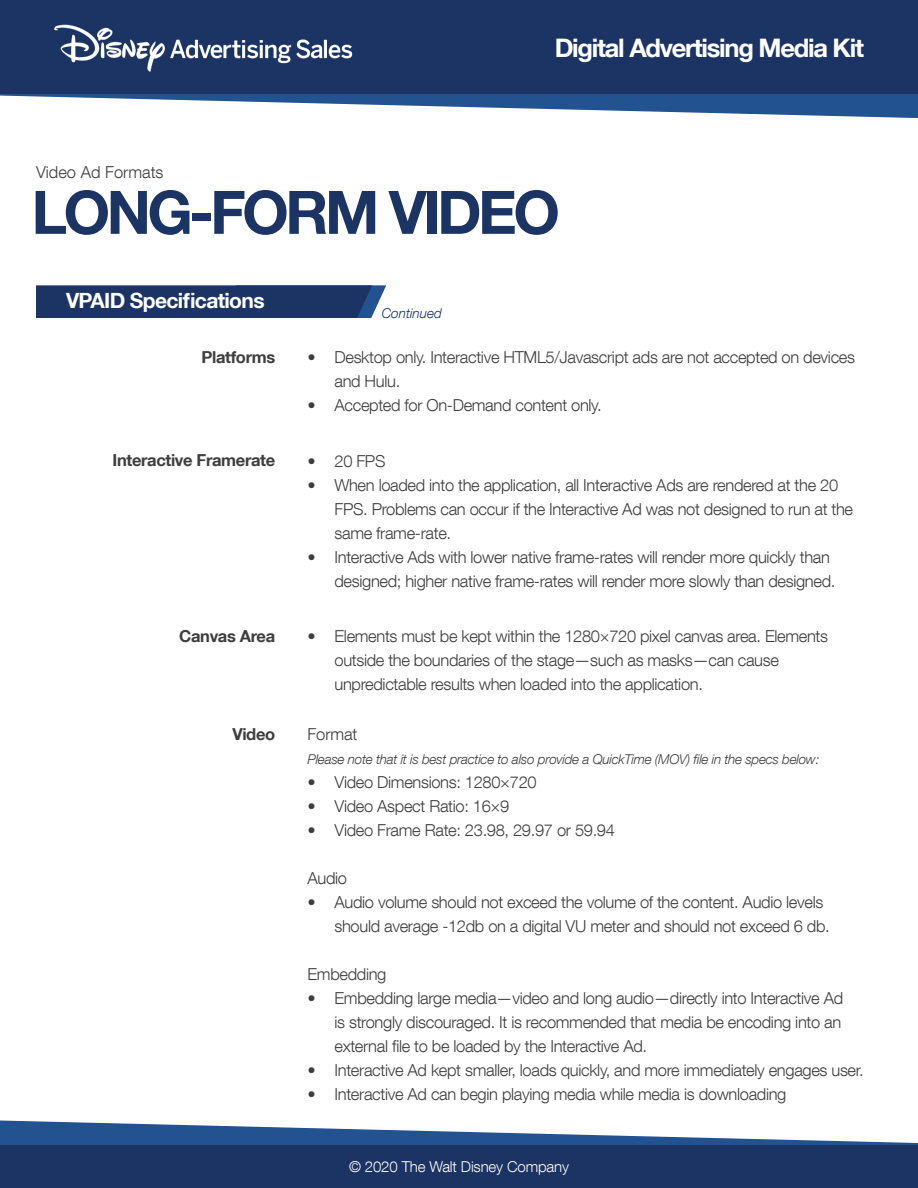
<style>
.page{position:relative;width:918px;height:1188px;background:#fff}
.page>*{position:absolute;margin:0;border:0;box-sizing:border-box;transform-origin:0 0}
.t1{font:700 60px "Helvetica Neue LT Com";letter-spacing:-.06em;color:#1b3463}
.t2{font:700 25.5px "Helvetica Neue LT Com";letter-spacing:-.05em;color:#fff}
.t3{font:700 21px "Helvetica Neue LT Com";letter-spacing:-.03em;color:#fff}
.t4{font:300 16.5px/24px "Helvetica Neue LT Com";letter-spacing:-.02em;color:#3e3e3f}
.t5{font:700 16.5px "Helvetica Neue LT Com";letter-spacing:-.02em;color:#3e3e3f}
.t6{font:300 16.5px "Helvetica Neue LT Com";color:#3e3e3f}
.t7{font:300 15px "Helvetica Neue LT Com";letter-spacing:-.01em;color:#fff}
.t8{font:italic 300 13.5px "Helvetica Neue LT Com";letter-spacing:-.02em;color:#3e3e3f}
.t9{font:italic 300 13.5px "Helvetica Neue LT Com";color:#1b3463}
</style>
<div class="page">
<svg style="left:0;top:1120px;width:918px;height:25px;fill:#22528f"></svg>
<div style="left:0;top:1145px;width:918px;height:43px;background:#1b3463"></div>
<svg style="left:0;top:93px;width:918px;height:25px;fill:#22528f"></svg>
<div style="left:0;top:0;width:918px;height:93px;background:#1b3463"></div>
<img style="left:54px;top:24px;width:299px;height:48px">
<svg style="left:36px;top:285px;width:350px;height:33px"></svg>
<h2 class="t2" style="left:555px;top:32px;width:311px">Digital Advertising Media Kit</h2>
<p class="t6" style="left:36px;top:162px;width:129px">Video Ad Formats</p>
<p class="t1" style="left:32px;top:175px;width:530px">LONG-FORM VIDEO</p>
<p class="t3" style="left:66px;top:288px;width:200px">VPAID Specifications</p>
<p class="t5" style="left:202px;top:347px;width:75px">Platforms</p>
<p class="t9" style="left:382px;top:305px;width:62px">Continued</p>
<p class="t4" style="left:334px;top:345px;width:522px;text-indent:-27px">• Desktop only. Interactive HTML5/Javascript ads are not accepted on devices and Hulu.</p>
<p class="t4" style="left:308px;top:393px;width:296px">• Accepted for On-Demand content only.</p>
<p class="t5" style="left:113px;top:449px;width:164px">Interactive Framerate</p>
<p class="t4" style="left:308px;top:449px;width:79px">• 20 FPS</p>
<p class="t4" style="left:334px;top:473px;width:520px;text-indent:-27px">• When loaded into the application, all Interactive Ads are rendered at the 20<br>FPS. Problems can occur if the Interactive Ad was not designed to run at the same frame-rate.</p>
<p class="t4" style="left:334px;top:545px;width:502px;text-indent:-27px">• Interactive Ads with lower native frame-rates will render more quickly than designed; higher native frame-rates will render more slowly than designed.</p>
<p class="t4" style="left:334px;top:624px;width:495px;text-indent:-27px">• Elements must be kept within the 1280×720 pixel canvas area. Elements outside the boundaries of the stage—such as masks—can cause unpredictable results when loaded into the application.</p>
<p class="t5" style="left:179px;top:625px;width:98px">Canvas Area</p>
<p class="t5" style="left:233px;top:723px;width:44px">Video</p>
<p class="t4" style="left:308px;top:722px;width:52px">Format</p>
<p class="t8" style="left:308px;top:751px;width:513px">Please note that it is best practice to also provide a QuickTime (MOV) file in the specs below:</p>
<p class="t4" style="left:308px;top:770px;width:231px">• Video Dimensions: 1280×720</p>
<p class="t4" style="left:308px;top:794px;width:203px">• Video Aspect Ratio: 16×9</p>
<p class="t4" style="left:308px;top:818px;width:309px">• Video Frame Rate: 23.98, 29.97 or 59.94</p>
<p class="t4" style="left:308px;top:866px;width:41px">Audio</p>
<p class="t4" style="left:334px;top:890px;width:497px;text-indent:-27px">• Audio volume should not exceed the volume of the content. Audio levels should average -12db on a digital VU meter and should not exceed 6 db.</p>
<p class="t4" style="left:308px;top:962px;width:80px">Embedding</p>
<p class="t4" style="left:334px;top:986px;width:510px;text-align:justify;text-indent:-27px">• Embedding large media—video and long audio—directly into Interactive Ad is strongly discouraged. It is recommended that media be encoding into an external file to be loaded by the Interactive Ad.</p>
<p class="t4" style="left:308px;top:1058px;width:558px">• Interactive Ad kept smaller, loads quickly, and more immediately engages user.</p>
<p class="t4" style="left:308px;top:1082px;width:481px">• Interactive Ad can begin playing media while media is downloading</p>
<p class="t7" style="left:349px;top:1158px;width:221px">© 2020 The Walt Disney Company</p>
</div>
